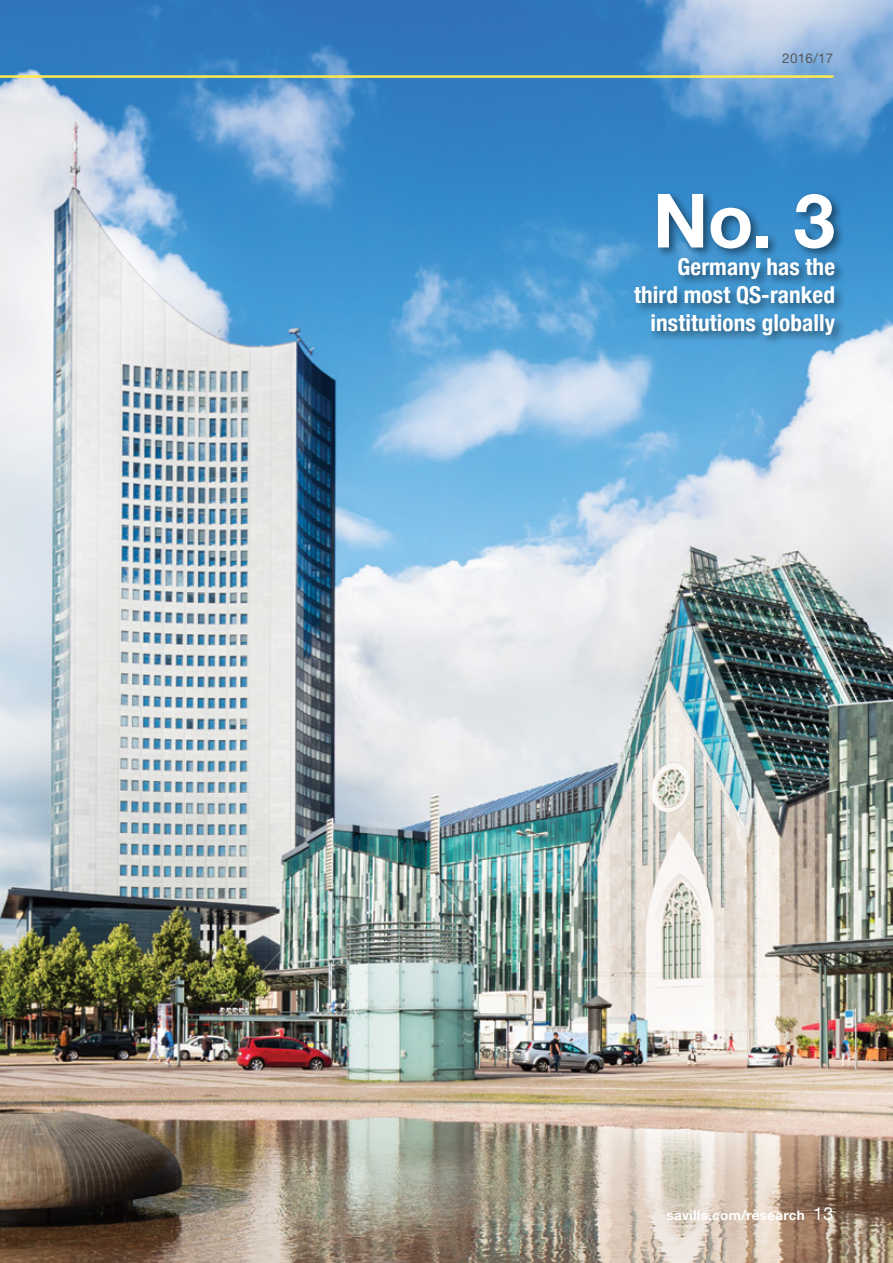
<style>
.page{position:relative;width:893px;height:1263px;background:#fff}
.page>*{position:absolute;margin:0;border:0;box-sizing:border-box;transform-origin:0 0}
.t1{font:700 75px "Helvetica Neue LT Std";color:#fff}
.t2{font:700 condensed 23.25px/27.9px "Helvetica Neue";letter-spacing:.005em;color:#fff;text-align:right}
.t3{font:700 13.5px "Helvetica Neue LT Std";letter-spacing:.01em;color:#fff}
.t4{font:13.5px "Helvetica Neue LT Std";letter-spacing:.02em;color:#58595b}
.s1{font-weight:400;font-size:18px}
</style>
<div class="page">
<img style="left:0;top:0;width:893px;height:1263px">
<hr style="left:0;top:75px;width:833px;height:3px;background:#ffe850">
<div style="left:631px;top:190px;width:216px;height:157px;background:#000;opacity:.5"></div>
<p class="t4" style="left:782px;top:50px;width:53px">2016/17</p>
<h1 class="t1" style="left:653px;top:174px;width:184px">No. 3</h1>
<p class="t2" style="left:634px;top:252px;width:202px">Germany has the third most QS-ranked institutions globally</p>
<p class="t3" style="left:667px;top:1207px;width:168px">savills.com/research <span class="s1">13</span></p>
</div>
